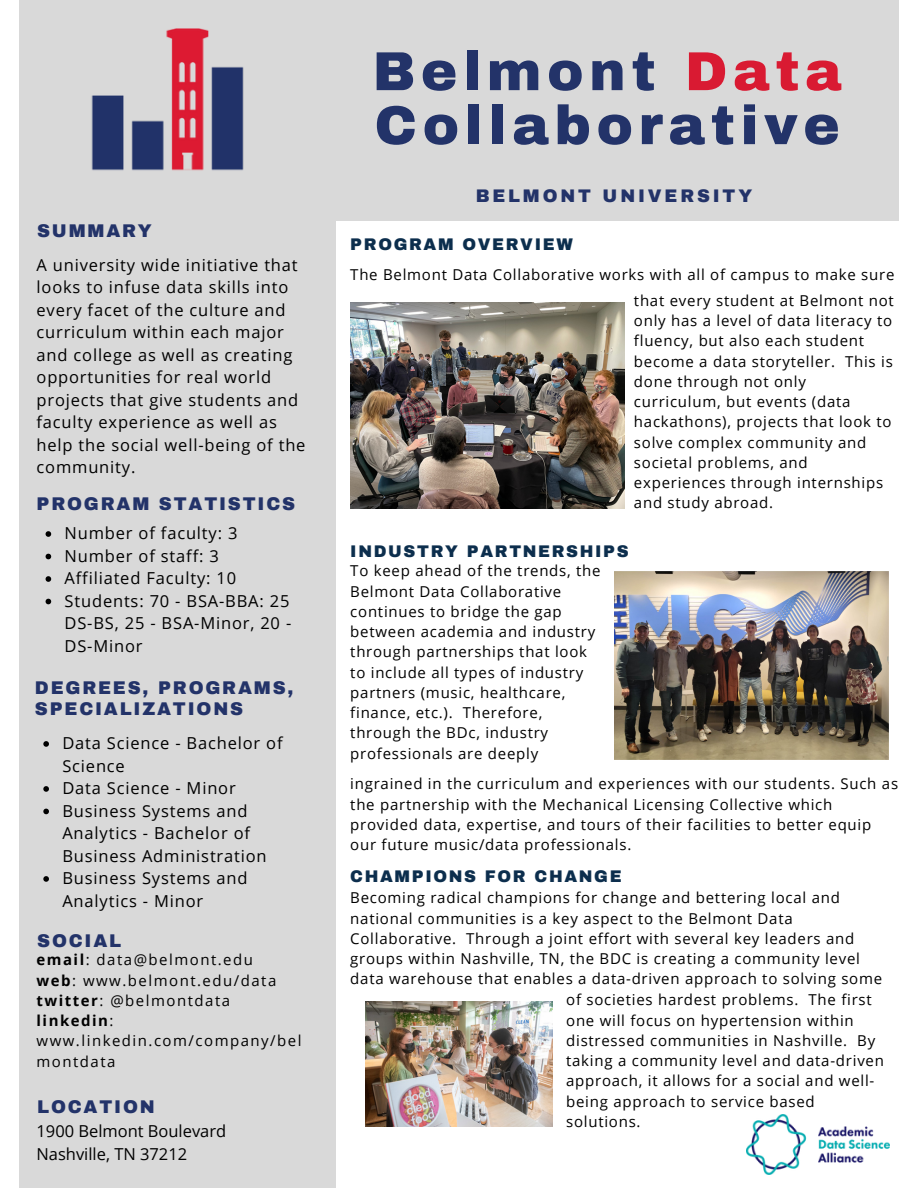
<style>
.page{position:relative;width:918px;height:1188px;background:#fff}
.page>*{position:absolute;margin:0;border:0;box-sizing:border-box;transform-origin:0 0}
.t1{font:900 54.9px/54px "Archivo";letter-spacing:.1em;color:#233369}
.t2{font:900 18px/21.3px "Archivo";letter-spacing:.1em;color:#233369}
.t3{font:900 17.85px "Archivo";letter-spacing:.16em;color:#233369}
.t4{font:16.5px/22.5px "Open Sans";letter-spacing:.05em;color:#000}
.t5{font:900 16.5px "Archivo";letter-spacing:.1em;color:#0c2e4d}
.t6{font:16.5px/22.5px "Open Sans";color:#000}
.t7{font:15px/20.2px "Open Sans";letter-spacing:.05em;color:#000}
.t8{font:15px/20.2px "Open Sans";letter-spacing:.1em;color:#000}
.s1{font-weight:700}
.s2{color:#d91a32}
</style>
<div class="page">
<div style="left:20px;top:0;width:316px;height:1188px;background:#d9d9d9"></div>
<div style="left:23px;top:0;width:875px;height:220px;background:#d9d9d9"></div>
<img style="left:350px;top:303px;width:275px;height:206px">
<img style="left:614px;top:572px;width:275px;height:188px">
<img style="left:366px;top:1002px;width:187px;height:125px">
<img style="left:91px;top:28px;width:153px;height:143px">
<svg style="left:43px;top:741px;width:6px;height:6px"></svg>
<svg style="left:43px;top:786px;width:6px;height:6px"></svg>
<svg style="left:43px;top:809px;width:6px;height:5px"></svg>
<svg style="left:43px;top:876px;width:6px;height:6px"></svg>
<svg style="left:46px;top:531px;width:5px;height:6px"></svg>
<svg style="left:46px;top:554px;width:5px;height:5px"></svg>
<svg style="left:46px;top:576px;width:5px;height:6px"></svg>
<svg style="left:46px;top:599px;width:5px;height:5px"></svg>
<img style="left:746px;top:1114px;width:143px;height:60px">
<p class="t2" style="left:37px;top:220px;width:116px">SUMMARY</p>
<p class="t4" style="left:37px;top:253px;width:270px">A university wide initiative that looks to infuse data skills into every facet of the culture and curriculum within each major and college as well as creating opportunities for real world projects that give students and faculty experience as well as help the social well-being of the community.</p>
<p class="t2" style="left:37px;top:494px;width:260px">PROGRAM STATISTICS</p>
<p class="t4" style="left:65px;top:521px;width:228px">Number of faculty: 3<br>Number of staff: 3<br>Affiliated Faculty: 10<br>Students: 70 - BSA-BBA: 25<br>DS-BS, 25 - BSA-Minor, 20 -<br>DS-Minor</p>
<p class="t2" style="left:35px;top:677px;width:260px">DEGREES, PROGRAMS,<br>SPECIALIZATIONS</p>
<p class="t4" style="left:62px;top:731px;width:222px">Data Science - Bachelor of<br>Science<br>Data Science - Minor<br>Business Systems and<br>Analytics - Bachelor of<br>Business Administration<br>Business Systems and<br>Analytics - Minor</p>
<p class="t2" style="left:37px;top:930px;width:86px">SOCIAL</p>
<p class="t8" style="left:37px;top:950px;width:267px"><span class="s1">email</span>: data@belmont.edu<br><span class="s1">web</span>: www.belmont.edu/data <span class="s1">twitter</span>: @belmontdata <span class="s1">linkedin</span>: www.linkedin.com/company/bel montdata</p>
<p class="t2" style="left:37px;top:1096px;width:119px">LOCATION</p>
<p class="t6" style="left:37px;top:1120px;width:191px">1900 Belmont Boulevard<br>Nashville, TN 37212</p>
<h1 class="t1" style="left:373px;top:45px;width:471px">Belmont <span class="s2">Data<br></span>Collaborative</h1>
<p class="t3" style="left:476px;top:186px;width:278px">BELMONT UNIVERSITY</p>
<p class="t5" style="left:350px;top:236px;width:224px">PROGRAM OVERVIEW</p>
<p class="t7" style="left:350px;top:265px;width:546px">The Belmont Data Collaborative works with all of campus to make sure</p>
<p class="t7" style="left:634px;top:290px;width:261px">that every student at Belmont not only has a level of data literacy to fluency, but also each student become a data storyteller. This is done through not only curriculum, but events (data hackathons), projects that look to solve complex community and societal problems, and experiences through internships and study abroad.</p>
<p class="t5" style="left:350px;top:542px;width:280px">INDUSTRY PARTNERSHIPS</p>
<p class="t7" style="left:350px;top:560px;width:252px">To keep ahead of the trends, the<br>Belmont Data Collaborative continues to bridge the gap between academia and industry through partnerships that look to include all types of industry partners (music, healthcare, finance, etc.). Therefore, through the BDc, industry professionals are deeply</p>
<p class="t7" style="left:350px;top:773px;width:549px">ingrained in the curriculum and experiences with our students. Such as the partnership with the Mechanical Licensing Collective which provided data, expertise, and tours of their facilities to better equip our future music/data professionals.</p>
<p class="t5" style="left:350px;top:868px;width:273px">CHAMPIONS FOR CHANGE</p>
<p class="t7" style="left:350px;top:888px;width:491px">Becoming radical champions for change and bettering local and</p>
<p class="t7" style="left:350px;top:908px;width:444px">national communities is a key aspect to the Belmont Data</p>
<p class="t7" style="left:350px;top:928px;width:506px">Collaborative. Through a joint effort with several key leaders and</p>
<p class="t7" style="left:350px;top:948px;width:511px">groups within Nashville, TN, the BDC is creating a community level</p>
<p class="t7" style="left:350px;top:969px;width:533px">data warehouse that enables a data-driven approach to solving some</p>
<p class="t7" style="left:566px;top:990px;width:307px">of societies hardest problems. The first</p>
<p class="t7" style="left:566px;top:1010px;width:289px">one will focus on hypertension within</p>
<p class="t7" style="left:566px;top:1030px;width:311px">distressed communities in Nashville. By</p>
<p class="t7" style="left:566px;top:1050px;width:319px">taking a community level and data-driven</p>
<p class="t7" style="left:566px;top:1071px;width:310px">approach, it allows for a social and well-</p>
<p class="t7" style="left:566px;top:1091px;width:250px">being approach to service based</p>
<p class="t7" style="left:566px;top:1111px;width:76px">solutions.</p>
</div>
